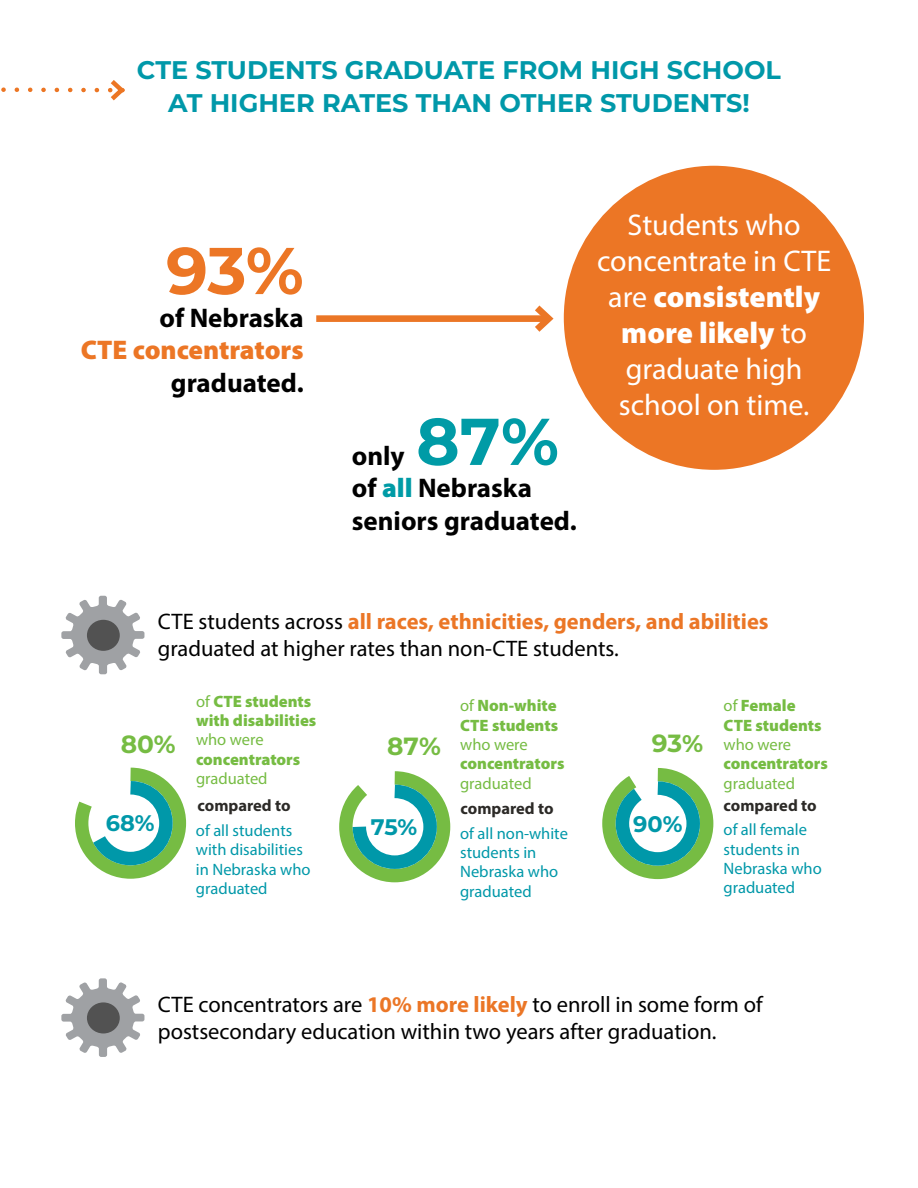
<style>
.page{position:relative;width:918px;height:1188px;background:#fff}
.page>*{position:absolute;margin:0;border:0;box-sizing:border-box;transform-origin:0 0}
.t1{font:700 66px "Montserrat";color:#ec7625}
.t2{font:700 66px "Montserrat";color:#009ba6}
.t3{font:30px/36px "Myriad Pro";color:#fff;text-align:center}
.t4{font:700 27px/32.4px "Myriad Pro";color:#000}
.t5{font:900 27px "Myriad Pro";color:#ec7625}
.t6{font:700 25.5px/33px "Montserrat";color:#0098a9;text-align:center}
.t7{font:700 24.9px "Montserrat";color:#76bc43}
.t8{font:22.5px/27px "Myriad Pro";color:#000}
.t9{font:700 22.5px "Montserrat";color:#0098a9}
.t10{font:16.5px/19.4px "Myriad Pro";color:#0098a9}
.t11{font:900 16.5px/19.4px "Myriad Pro";color:#76bc43}
.t12{font:16.5px "Myriad Pro";color:#76bc43}
.t13{font:700 16.5px "Myriad Pro";color:#2c2a27}
.s1{font-weight:900;color:#009ba6}
.s2{font-weight:900}
.s3{font-weight:700;color:#eb7626}
.s4{font-weight:400}
.s5{font-size:24px}
</style>
<div class="page">
<svg style="left:1px;top:80px;width:124px;height:21px"></svg>
<div style="left:564px;top:166px;width:300px;height:304px;background:#ec7625;border-radius:50%"></div>
<div style="left:316px;top:315px;width:233px;height:7px;background:#eb7626"></div>
<svg style="left:528px;top:305px;width:26px;height:27px"></svg>
<svg style="left:602px;top:768px;width:112px;height:112px"></svg>
<svg style="left:339px;top:771px;width:112px;height:112px"></svg>
<svg style="left:75px;top:767px;width:112px;height:112px"></svg>
<svg style="left:61px;top:978px;width:83px;height:79px"></svg>
<div style="left:87px;top:1002px;width:33px;height:31px;background:#525252;border-radius:50%"></div>
<svg style="left:61px;top:596px;width:83px;height:78px"></svg>
<div style="left:87px;top:620px;width:33px;height:31px;background:#525252;border-radius:50%"></div>
<p class="t6" style="left:137px;top:52px;width:646px">CTE STUDENTS GRADUATE FROM HIGH SCHOOL<br>AT HIGHER RATES THAN OTHER STUDENTS!</p>
<h1 class="t1" style="left:166px;top:223px;width:139px">93%</h1>
<p class="t4" style="left:160px;top:301px;width:146px">of Nebraska</p>
<p class="t5" style="left:81px;top:332px;width:224px">CTE concentrators</p>
<p class="t4" style="left:171px;top:365px;width:134px">graduated.</p>
<h1 class="t2" style="left:416px;top:394px;width:144px">87%</h1>
<p class="t4" style="left:352px;top:471px;width:226px">of <span class="s1">all</span> Nebraska seniors graduated.</p>
<p class="t4" style="left:352px;top:439px;width:54px">only</p>
<h2 class="t3" style="left:597px;top:207px;width:236px">Students who concentrate in CTE are <span class="s2">consistently more likely</span> to graduate high school on time.</h2>
<p class="t8" style="left:158px;top:608px;width:612px">CTE students across <span class="s3">all races, ethnicities, genders, and abilities </span>graduated at higher rates than non-CTE students.</p>
<p class="t7" style="left:121px;top:726px;width:57px">80%</p>
<p class="t9" style="left:106px;top:807px;width:50px">68%</p>
<p class="t11" style="left:196px;top:691px;width:122px"><span class="s4">of</span> CTE students with disabilities</p>
<p class="t12" style="left:196px;top:730px;width:69px">who were</p>
<p class="t11" style="left:196px;top:749px;width:106px">concentrators</p>
<p class="t12" style="left:196px;top:768px;width:73px">graduated</p>
<p class="t10" style="left:196px;top:820px;width:116px">of all students with disabilities in Nebraska who graduated</p>
<p class="t13" style="left:198px;top:795px;width:95px">compared to</p>
<p class="t7" style="left:387px;top:728px;width:55px">87%</p>
<p class="t9" style="left:371px;top:811px;width:48px">75%</p>
<p class="t11" style="left:460px;top:695px;width:99px"><span class="s4">of</span> Non-white<br>CTE students</p>
<p class="t12" style="left:460px;top:734px;width:69px">who were</p>
<p class="t11" style="left:460px;top:753px;width:106px">concentrators</p>
<p class="t12" style="left:460px;top:773px;width:73px">graduated</p>
<p class="t10" style="left:460px;top:823px;width:109px">of all non-white students in<br>Nebraska who graduated</p>
<p class="t13" style="left:461px;top:798px;width:95px">compared to</p>
<p class="t7" style="left:652px;top:725px;width:53px">93<span class="s5">%</span></p>
<p class="t9" style="left:633px;top:807px;width:51px">90%</p>
<p class="t11" style="left:724px;top:695px;width:99px"><span class="s4">of</span> Female<br>CTE students</p>
<p class="t12" style="left:724px;top:734px;width:69px">who were</p>
<p class="t11" style="left:724px;top:753px;width:106px">concentrators</p>
<p class="t12" style="left:724px;top:773px;width:73px">graduated</p>
<p class="t10" style="left:724px;top:820px;width:100px">of all female students in<br>Nebraska who graduated</p>
<p class="t13" style="left:724px;top:794px;width:95px">compared to</p>
<p class="t8" style="left:158px;top:991px;width:606px">CTE concentrators are <span class="s3">10% more likely</span> to enroll in some form of postsecondary education within two years after graduation.</p>
</div>
